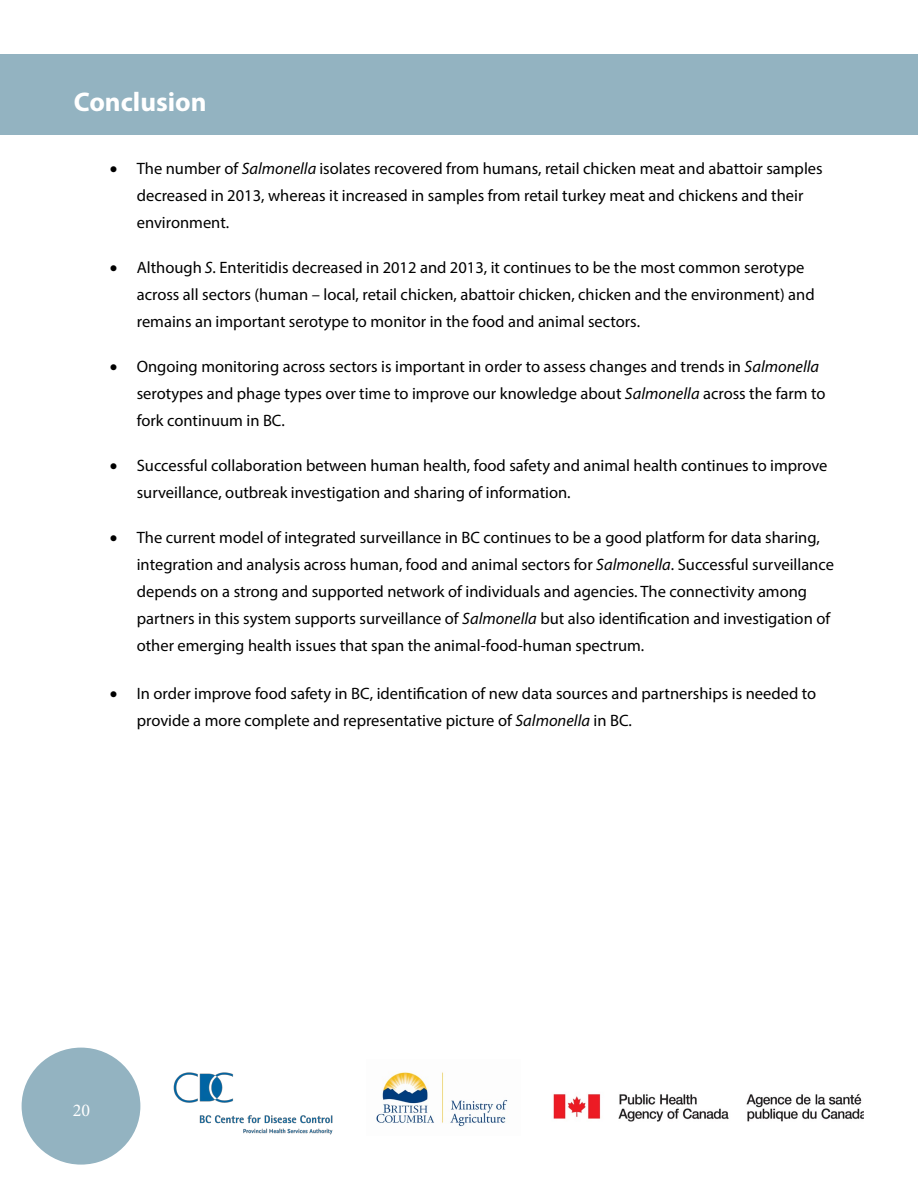
<style>
.page{position:relative;width:918px;height:1188px;background:#fff}
.page>*{position:absolute;margin:0;border:0;box-sizing:border-box;transform-origin:0 0}
.t1{font:700 27px "Myriad Pro";color:#fff}
.t2{font:18px "Minion Pro";color:#fff}
.t3{font:16.5px/27px "Myriad Pro";color:#000}
.s1{font-style:italic}
</style>
<div class="page">
<div style="left:22px;top:1048px;width:118px;height:117px;background:#93b3c1;border-radius:50%"></div>
<div style="left:0;top:54px;width:918px;height:81px;background:#93b3c1"></div>
<img style="left:553px;top:1094px;width:311px;height:28px">
<img style="left:376px;top:1072px;width:132px;height:55px">
<img style="left:173px;top:1072px;width:160px;height:63px">
<h1 class="t1" style="left:74px;top:84px;width:134px">Conclusion</h1>
<p class="t3" style="left:137px;top:155px;width:687px;text-indent:-27px">• The number of <span class="s1">Salmonella</span> isolates recovered from humans, retail chicken meat and abattoir samples decreased in 2013, whereas it increased in samples from retail turkey meat and chickens and their environment.</p>
<p class="t3" style="left:137px;top:254px;width:679px;text-indent:-27px">• Although <span class="s1">S</span>. Enteritidis decreased in 2012 and 2013, it continues to be the most common serotype across all sectors (human – local, retail chicken, abattoir chicken, chicken and the environment) and remains an important serotype to monitor in the food and animal sectors.</p>
<p class="t3" style="left:137px;top:353px;width:690px;text-indent:-27px">• Ongoing monitoring across sectors is important in order to assess changes and trends in <span class="s1">Salmonella </span>serotypes and phage types over time to improve our knowledge about <span class="s1">Salmonella</span> across the farm to fork continuum in BC.</p>
<p class="t3" style="left:137px;top:452px;width:692px;text-indent:-27px">• Successful collaboration between human health, food safety and animal health continues to improve surveillance, outbreak investigation and sharing of information.</p>
<p class="t3" style="left:137px;top:524px;width:699px;text-indent:-27px">• The current model of integrated surveillance in BC continues to be a good platform for data sharing, integration and analysis across human, food and animal sectors for <span class="s1">Salmonella</span>. Successful surveillance depends on a strong and supported network of individuals and agencies. The connectivity among partners in this system supports surveillance of <span class="s1">Salmonella</span> but also identification and investigation of other emerging health issues that span the animal-food-human spectrum.</p>
<p class="t3" style="left:137px;top:680px;width:681px;text-indent:-27px">• In order improve food safety in BC, identification of new data sources and partnerships is needed to provide a more complete and representative picture of <span class="s1">Salmonella</span> in BC.</p>
<p class="t2" style="left:73px;top:1098px;width:19px">20</p>
</div>
